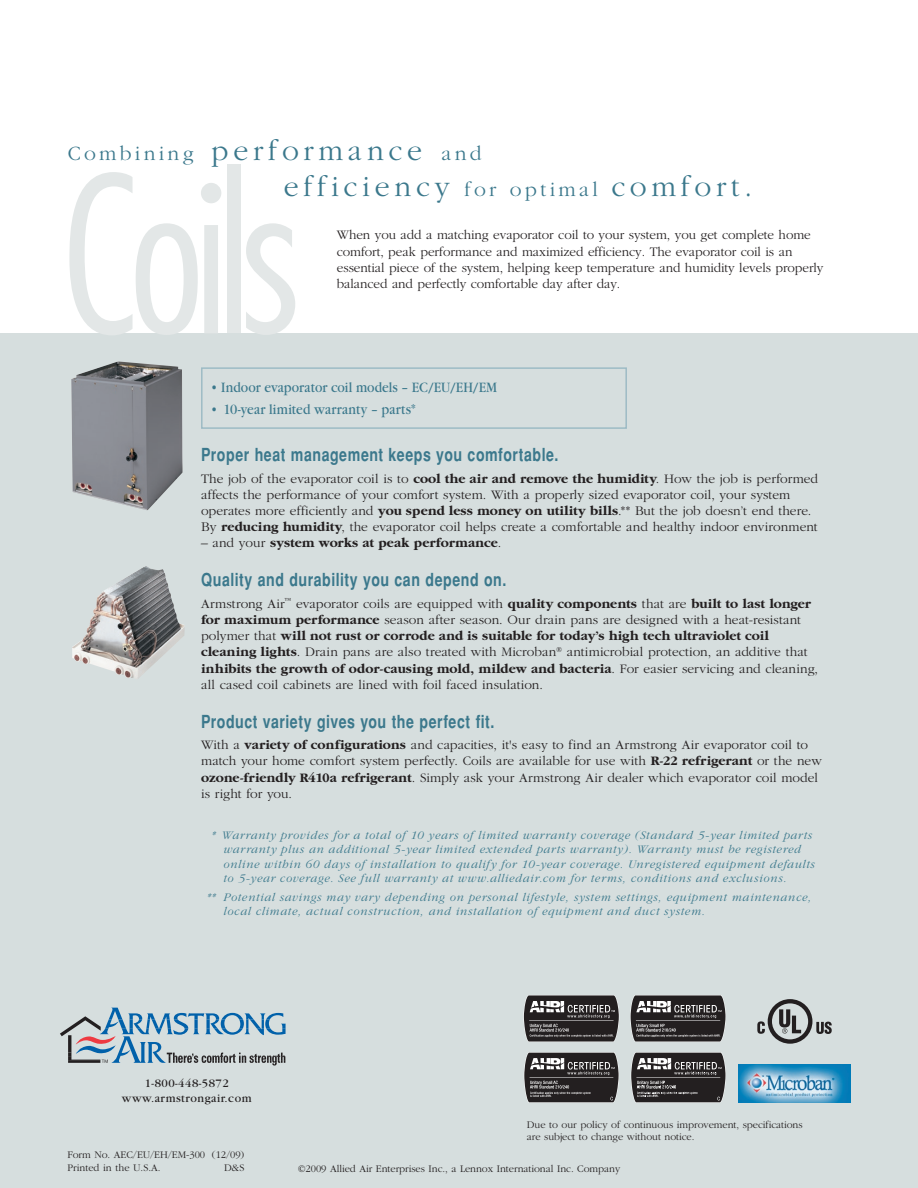
<style>
.page{position:relative;width:918px;height:1188px;background:#fff}
.page>*{position:absolute;margin:0;border:0;box-sizing:border-box;transform-origin:0 0}
.t1{font:300 condensed 211.05px "Futura";letter-spacing:-.045em;color:#e3e7e7}
.t2{font:300 30px "Garamond";letter-spacing:.16em;color:#3b788c}
.t3{font:300 21px "Garamond";letter-spacing:.16em;color:#3b788c}
.t4{font:700 condensed 18px "Helvetica";letter-spacing:.03em;color:#3b788c;scale:.96 1}
.t5{font:15px "Garamond";letter-spacing:.005em;color:#3b788c;scale:.91 1}
.t6{font:300 13.5px/16.2px "Garamond";color:#231f20}
.t7{font:700 13.5px "Garamond";letter-spacing:.005em;color:#231f20}
.t8{font:italic 300 12px/14.4px "Garamond";letter-spacing:.06em;color:#3b788c}
.t9{font:12px/15px "Garamond";letter-spacing:.04em;color:#231f20;text-align:center}
.t10{font:300 10.5px/13.5px "Garamond";letter-spacing:-.005em;color:#231f20}
.s1{font-size:30px}
.s2{font-size:21px}
.s3{font-weight:700}
.s4{font-weight:300}
</style>
<div class="page">
<div style="left:0;top:333px;width:918px;height:855px;background:#d6dede"></div>
<div style="left:201px;top:367px;width:426px;height:62px;border:2px solid #9dbbc5"></div>
<img style="left:71px;top:361px;width:112px;height:149px">
<img style="left:72px;top:566px;width:113px;height:112px">
<img style="left:739px;top:1065px;width:111px;height:38px">
<svg style="left:60px;top:1008px;width:226px;height:58px"></svg>
<svg style="left:757px;top:999px;width:75px;height:45px"></svg>
<svg style="left:524px;top:1052px;width:95px;height:51px;background:#4a4748"></svg>
<svg style="left:631px;top:1052px;width:95px;height:51px;background:#4b4849"></svg>
<svg style="left:523px;top:995px;width:96px;height:47px;background:#4b4949"></svg>
<svg style="left:630px;top:995px;width:96px;height:47px;background:#4c494a"></svg>
<h3 class="t3" style="left:68px;top:142px;width:415px">Combining <span class="s1">performance</span> and</h3>
<h2 class="t2" style="left:284px;top:170px;width:470px">efficiency <span class="s2">for optimal</span> comfort.</h2>
<h1 class="t1" style="left:61px;top:130px;width:240px">Coils</h1>
<p class="t6" style="left:337px;top:227px;width:488px">When you add a matching evaporator coil to your system, you get complete home comfort, peak performance and maximized efficiency. The evaporator coil is an essential piece of the system, helping keep temperature and humidity levels properly balanced and perfectly comfortable day after day.</p>
<p class="t5" style="left:211px;top:379px;width:316px">• Indoor evaporator coil models – EC/EU/EH/EM</p>
<p class="t5" style="left:211px;top:401px;width:227px">• 10-year limited warranty – parts*</p>
<h3 class="t4" style="left:201px;top:444px;width:374px">Proper heat management keeps you comfortable.</h3>
<p class="t6" style="left:201px;top:470px;width:619px">The job of the evaporator coil is to <span class="s3">cool the air and remove the humidity</span>. How the job is performed affects the performance of your comfort system. With a properly sized evaporator coil, your system operates more efficiently and <span class="s3">you spend less money on utility bills</span>.** But the job doesn’t end there.<br>By <span class="s3">reducing humidity</span>, the evaporator coil helps create a comfortable and healthy indoor environment</p>
<p class="t7" style="left:201px;top:536px;width:302px"><span class="s4">– and your</span> system works at peak performance<span class="s4">.</span></p>
<h3 class="t4" style="left:201px;top:570px;width:320px">Quality and durability you can depend on.</h3>
<p class="t6" style="left:201px;top:596px;width:619px">Armstrong Air<sup>™</sup> evaporator coils are equipped with <span class="s3">quality components</span> that are <span class="s3">built to last longer for maximum performance</span> season after season. Our drain pans are designed with a heat-resistant polymer that <span class="s3">will not rust or corrode and is suitable for today’s high tech ultraviolet coil cleaning lights</span>. Drain pans are also treated with Microban<sup>®</sup> antimicrobial protection, an additive that <span class="s3">inhibits the growth of odor-causing mold, mildew and bacteria</span>. For easier servicing and cleaning, all cased coil cabinets are lined with foil faced insulation.</p>
<h3 class="t4" style="left:201px;top:711px;width:307px">Product variety gives you the perfect fit.</h3>
<p class="t6" style="left:201px;top:737px;width:622px">With a <span class="s3">variety of configurations</span> and capacities, it's easy to find an Armstrong Air evaporator coil to match your home comfort system perfectly. Coils are available for use with <span class="s3">R-22 refrigerant</span> or the new <span class="s3">ozone-friendly R410a refrigerant</span>. Simply ask your Armstrong Air dealer which evaporator coil model is right for you.</p>
<p class="t8" style="left:224px;top:828px;width:593px;text-indent:-12px">* Warranty provides for a total of 10 years of limited warranty coverage (Standard 5-year limited parts warranty plus an additional 5-year limited extended parts warranty). Warranty must be registered online within 60 days of installation to qualify for 10-year coverage. Unregistered equipment defaults to 5-year coverage. See full warranty at www.alliedair.com for terms, conditions and exclusions.</p>
<p class="t8" style="left:224px;top:890px;width:589px;text-indent:-17px">** Potential savings may vary depending on personal lifestyle, system settings, equipment maintenance, local climate, actual construction, and installation of equipment and duct system.</p>
<p class="t9" style="left:122px;top:1076px;width:131px">1-800-448-5872 www.armstrongair.com</p>
<p class="t10" style="left:67px;top:1148px;width:178px">Form No. AEC/EU/EH/EM-300 (12/09)<br>Printed in the U.S.A.</p>
<p class="t10" style="left:224px;top:1161px;width:22px">D&amp;S</p>
<p class="t10" style="left:527px;top:1119px;width:277px;line-height:12px">Due to our policy of continuous improvement, specifications are subject to change without notice.</p>
<p class="t10" style="left:298px;top:1162px;width:324px">©2009 Allied Air Enterprises Inc., a Lennox International Inc. Company</p>
</div>
